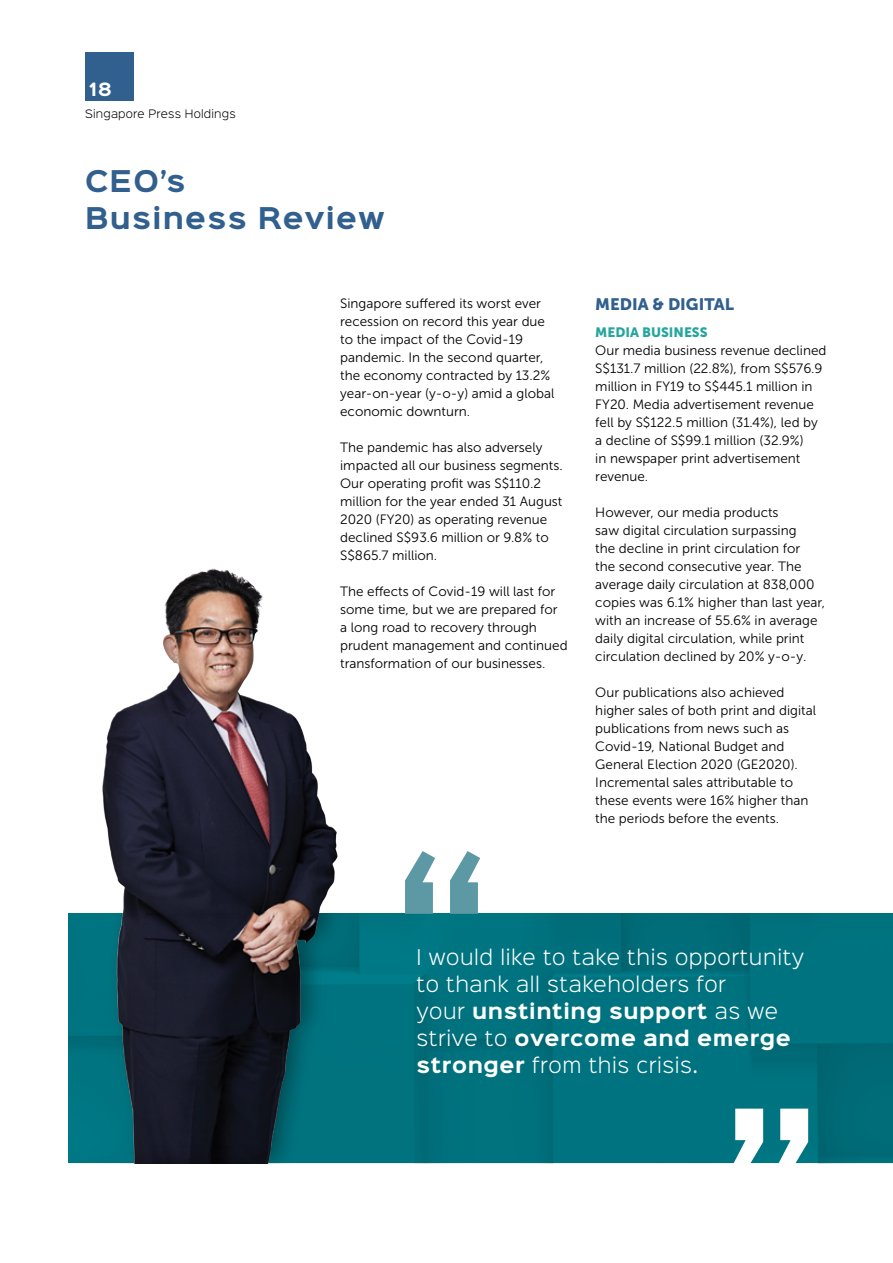
<style>
.page{position:relative;width:893px;height:1263px;background:#fff}
.page>*{position:absolute;margin:0;border:0;box-sizing:border-box;transform-origin:0 0}
.t1{font:700 27px/37.5px "Sinkin Sans 700";letter-spacing:.05em;color:#315f8e}
.t2{font:300 19.5px/27px "Sinkin Sans 300";letter-spacing:.03em;color:#fff}
.t3{font:700 19.5px/27px "Sinkin Sans 700";letter-spacing:.03em;color:#fff}
.t4{font:16.5px "Museo Sans 900";color:#315f8e}
.t5{font:700 16.5px "Sinkin Sans 700";color:#fff}
.t6{font:13.5px/18px "Museo Sans 300";color:#000}
.t7{font:13.5px "Museo Sans 900";color:#26a59f}
.t8{font:300 10.5px "Sinkin Sans 300";letter-spacing:.02em;color:#000}
.s1{font-family:"Sinkin Sans 300";font-weight:300}
.s2{font-family:"Sinkin Sans 700";font-weight:700}
</style>
<div class="page">
<img style="left:68px;top:914px;width:825px;height:249px">
<svg style="left:405px;top:851px;width:75px;height:63px"></svg>
<svg style="left:733px;top:1108px;width:75px;height:56px"></svg>
<div style="left:85px;top:52px;width:49px;height:48px;background:#315f8e"></div>
<div style="left:82px;top:504px;width:282px;height:662px;background:#000;opacity:.45"></div>
<p class="t5" style="left:89px;top:81px;width:24px">18</p>
<p class="t8" style="left:85px;top:106px;width:152px">Singapore Press Holdings</p>
<h1 class="t1" style="left:85px;top:164px;width:301px">CEO’s<br>Business Review</h1>
<p class="t6" style="left:340px;top:294px;width:216px">Singapore suffered its worst ever recession on record this year due to the impact of the Covid-19 pandemic. In the second quarter, the economy contracted by 13.2% year-on-year (y-o-y) amid a global economic downturn.</p>
<p class="t6" style="left:340px;top:438px;width:224px">The pandemic has also adversely impacted all our business segments.<br>Our operating profit was S$110.2 million for the year ended 31 August<br>2020 (FY20) as operating revenue declined S$93.6 million or 9.8% to<br>S$865.7 million.</p>
<p class="t6" style="left:340px;top:582px;width:229px">The effects of Covid-19 will last for some time, but we are prepared for a long road to recovery through prudent management and continued transformation of our businesses.</p>
<p class="t4" style="left:595px;top:295px;width:140px">MEDIA &amp; DIGITAL</p>
<p class="t7" style="left:595px;top:324px;width:114px">MEDIA BUSINESS</p>
<p class="t6" style="left:595px;top:341px;width:233px">Our media business revenue declined S$131.7 million (22.8%), from S$576.9 million in FY19 to S$445.1 million in FY20. Media advertisement revenue fell by S$122.5 million (31.4%), led by a decline of S$99.1 million (32.9%)<br>in newspaper print advertisement revenue.</p>
<p class="t6" style="left:595px;top:503px;width:231px">However, our media products<br>saw digital circulation surpassing<br>the decline in print circulation for<br>the second consecutive year. The average daily circulation at 838,000 copies was 6.1% higher than last year, with an increase of 55.6% in average daily digital circulation, while print circulation declined by 20% y-o-y.</p>
<p class="t6" style="left:595px;top:683px;width:222px">Our publications also achieved higher sales of both print and digital publications from news such as<br>Covid-19, National Budget and<br>General Election 2020 (GE2020).<br>Incremental sales attributable to these events were 16% higher than the periods before the events.</p>
<h2 class="t2" style="left:416px;top:942px;width:389px">I would like to take this opportunity to thank all stakeholders for</h2>
<h2 class="t3" style="left:416px;top:999px;width:376px"><span class="s1">your</span> unstinting support <span class="s1">as we strive to</span> overcome and emerge</h2>
<h2 class="t2" style="left:416px;top:1050px;width:283px"><span class="s2">stronger</span> from this crisis.</h2>
</div>
